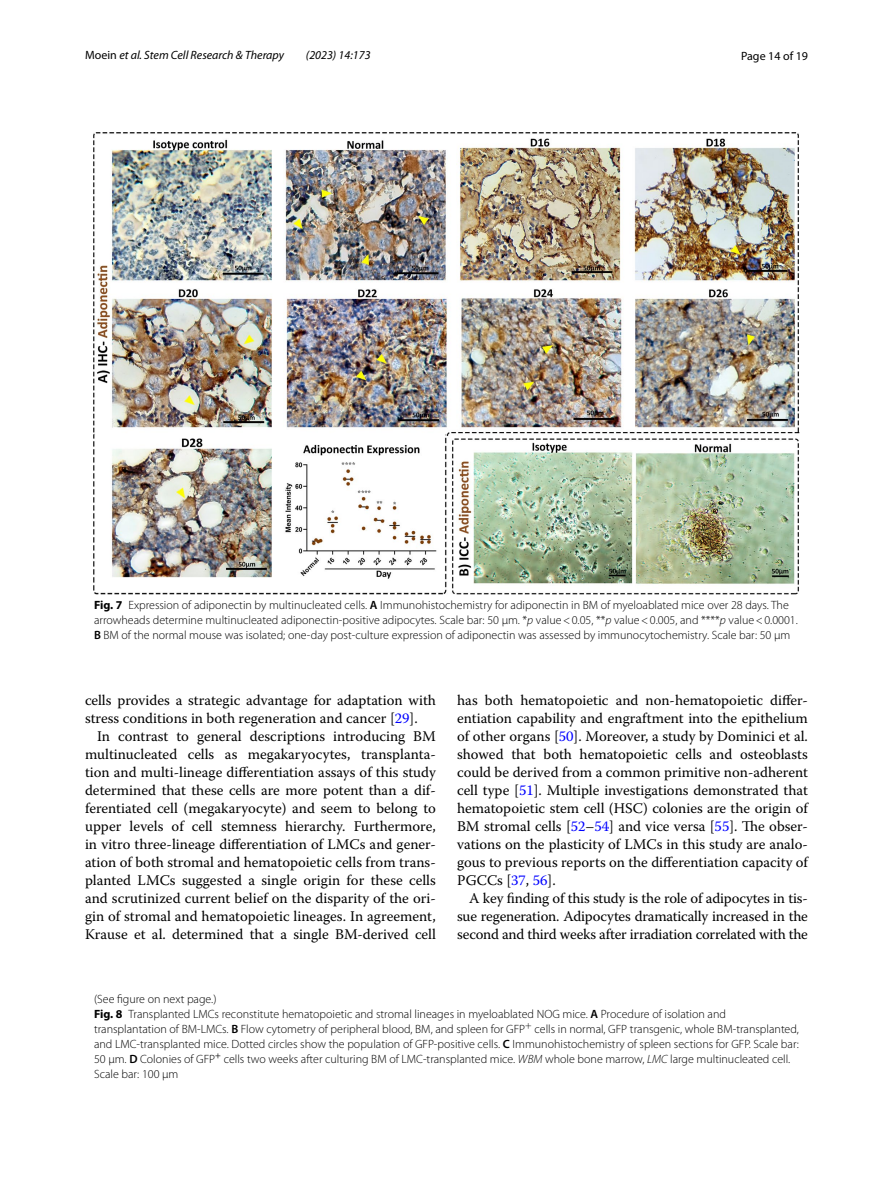
<style>
.page{position:relative;width:893px;height:1187px;background:#fff}
.page>*{position:absolute;margin:0;border:0;box-sizing:border-box;transform-origin:0 0}
.t1{font:14.7px/18px "Warnock Pro";color:#000;text-align:justify}
.t2{font:300 12px/15px "Myriad Pro";color:#000}
.t3{font:italic 12px "Myriad Pro";color:#000}
.t4{font:12px "Myriad Pro";color:#000}
.s1{font-style:normal}
.s2{font-weight:700}
.s3{font-weight:600}
.s4{font-style:italic}
.s5{color:#00f}
</style>
<div class="page">
<img style="left:94px;top:133px;width:705px;height:461px">
<p class="t3" style="left:85px;top:48px;width:201px"><span class="s1">Moein</span> et al. Stem Cell Research &amp; Therapy</p>
<p class="t3" style="left:306px;top:48px;width:66px">(2023) 14:173</p>
<p class="t4" style="left:741px;top:48px;width:68px">Page 14 of 19</p>
<p class="t2" style="left:94px;top:598px;width:705px"><span class="s2">Fig. 7</span> Expression of adiponectin by multinucleated cells. <span class="s3">A</span> Immunohistochemistry for adiponectin in BM of myeloablated mice over 28 days. The arrowheads determine multinucleated adiponectin-positive adipocytes. Scale bar: 50 μm. *<span class="s4">p</span> value&lt;0.05, **<span class="s4">p</span> value&lt;0.005, and ****<span class="s4">p</span> value&lt;0.0001.<br><span class="s3">B</span> BM of the normal mouse was isolated; one-day post-culture expression of adiponectin was assessed by immunocytochemistry. Scale bar: 50 μm</p>
<p class="t1" style="left:85px;top:691px;width:352px">cells provides a strategic advantage for adaptation with stress conditions in both regeneration and cancer [<span class="s5">29</span>].</p>
<p class="t1" style="left:85px;top:727px;width:352px;text-indent:12px">In contrast to general descriptions introducing BM multinucleated cells as megakaryocytes, transplanta&shy;tion and multi-lineage differentiation assays of this study determined that these cells are more potent than a dif&shy;ferentiated cell (megakaryocyte) and seem to belong to upper levels of cell stemness hierarchy. Furthermore, in vitro three-lineage differentiation of LMCs and gener&shy;ation of both stromal and hematopoietic cells from trans&shy;planted LMCs suggested a single origin for these cells and scrutinized current belief on the disparity of the ori&shy;gin of stromal and hematopoietic lineages. In agreement, Krause et al. determined that a single BM-derived cell</p>
<p class="t1" style="left:457px;top:691px;width:352px">has both hematopoietic and non-hematopoietic differ&shy;entiation capability and engraftment into the epithelium of other organs [<span class="s5">50</span>]. Moreover, a study by Dominici et al. showed that both hematopoietic cells and osteoblasts could be derived from a common primitive non-adherent cell type [<span class="s5">51</span>]. Multiple investigations demonstrated that hematopoietic stem cell (HSC) colonies are the origin of BM stromal cells [<span class="s5">52</span>–<span class="s5">54</span>] and vice versa [<span class="s5">55</span>]. The obser&shy;vations on the plasticity of LMCs in this study are analo&shy;gous to previous reports on the differentiation capacity of PGCCs [<span class="s5">37</span>, <span class="s5">56</span>].</p>
<p class="t1" style="left:457px;top:889px;width:352px;text-indent:12px">A key finding of this study is the role of adipocytes in tis&shy;sue regeneration. Adipocytes dramatically increased in the second and third weeks after irradiation correlated with the</p>
<p class="t2" style="left:94px;top:991px;width:706px">(See figure on next page.)<br><span class="s2">Fig. 8</span> Transplanted LMCs reconstitute hematopoietic and stromal lineages in myeloablated NOG mice. <span class="s3">A</span> Procedure of isolation and transplantation of BM-LMCs. <span class="s3">B</span> Flow cytometry of peripheral blood, BM, and spleen for GFP<sup>+</sup> cells in normal, GFP transgenic, whole BM-transplanted, and LMC-transplanted mice. Dotted circles show the population of GFP-positive cells. <span class="s3">C</span> Immunohistochemistry of spleen sections for GFP. Scale bar:<br>50 μm. <span class="s3">D</span> Colonies of GFP<sup>+</sup> cells two weeks after culturing BM of LMC-transplanted mice. <span class="s4">WBM</span> whole bone marrow, <span class="s4">LMC</span> large multinucleated cell.<br>Scale bar: 100 μm</p>
</div>
